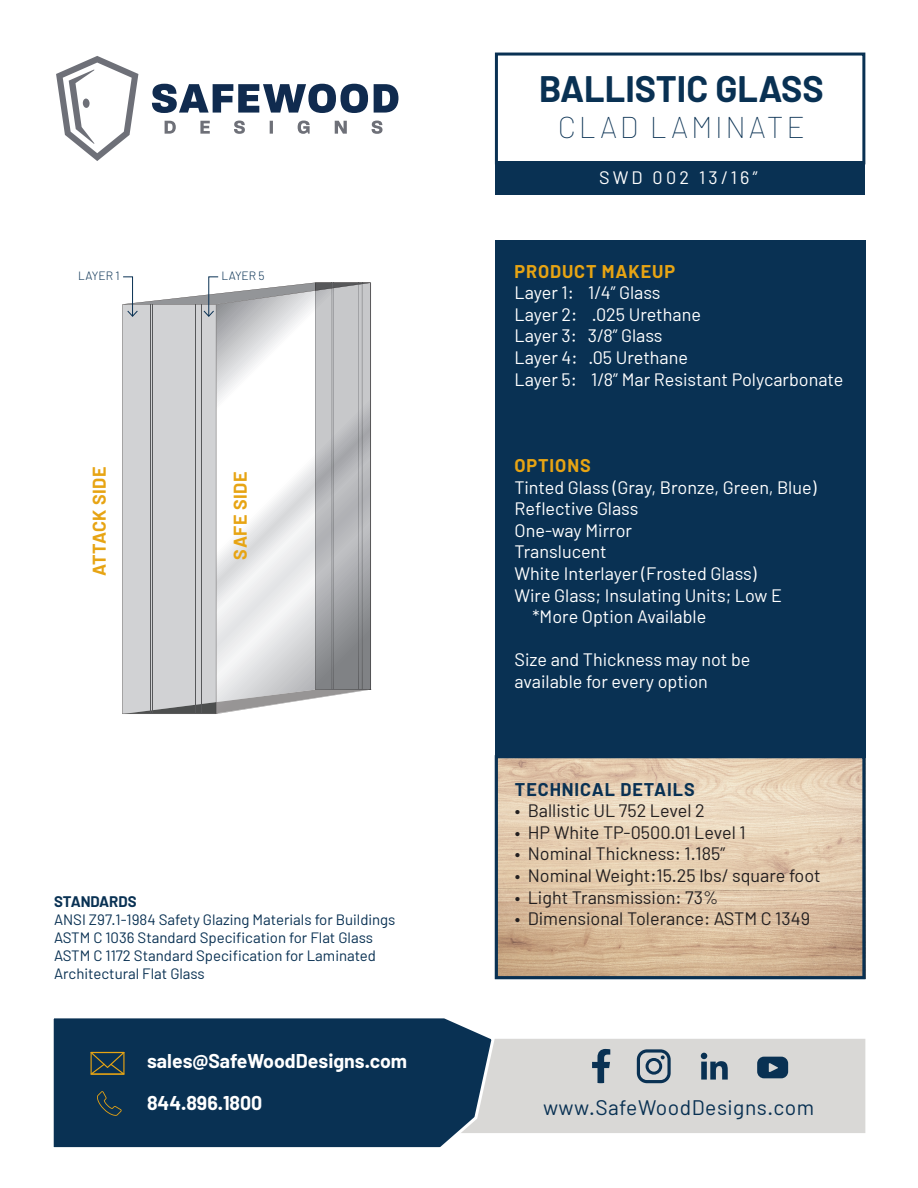
<style>
.page{position:relative;width:918px;height:1188px;background:#fff}
.page>*{position:absolute;margin:0;border:0;box-sizing:border-box;transform-origin:0 0}
.t1{font:700 36px "Barlow";color:#093153}
.t2{font:100 30px "Barlow";letter-spacing:.09em;color:#093153}
.t3{font:21px "Barlow";letter-spacing:.025em;color:#093153}
.t4{font:700 19.5px/42px "Barlow";color:#fff}
.t5{font:18px/21.6px "Barlow";color:#fff}
.t6{font:18px "Barlow";color:#231f20}
.t7{font:700 18px "Barlow";letter-spacing:.045em;color:#e7a413}
.t8{font:700 18px "Barlow";letter-spacing:.025em;color:#e7a413}
.t9{font:700 18px "Barlow";letter-spacing:.05em;color:#093153}
.t10{font:18px "Barlow";letter-spacing:.18em;color:#fff}
.t11{font:15px/18px "Barlow";color:#093153}
.t12{font:700 15px "Barlow";letter-spacing:-.005em;color:#093153}
.t13{font:300 12px "Barlow";letter-spacing:-.01em;color:#093153}
</style>
<div class="page">
<img style="left:499px;top:759px;width:362px;height:216px">
<div style="left:495px;top:240px;width:370px;height:517px;background:#093153"></div>
<div style="left:497px;top:1039px;width:368px;height:94px;background:#d9d8d6"></div>
<svg style="left:53px;top:1018px;width:444px;height:130px;background:#173d5d"></svg>
<svg style="left:97px;top:1091px;width:25px;height:25px"></svg>
<svg style="left:91px;top:1052px;width:34px;height:23px"></svg>
<svg style="left:152px;top:84px;width:216px;height:29px"></svg>
<svg style="left:374px;top:84px;width:24px;height:29px"></svg>
<svg style="left:165px;top:121px;width:218px;height:13px"></svg>
<svg style="left:56px;top:56px;width:82px;height:105px"></svg>
<div style="left:83px;top:98px;width:7px;height:10px;background:#6e7078;border-radius:50%"></div>
<svg style="left:701px;top:1053px;width:27px;height:27px"></svg>
<svg style="left:637px;top:1049px;width:34px;height:34px"></svg>
<svg style="left:592px;top:1049px;width:18px;height:34px"></svg>
<svg style="left:757px;top:1057px;width:31px;height:21px"></svg>
<div style="left:495px;top:755px;width:370px;height:224px;border:3px solid #093153"></div>
<div style="left:495px;top:53px;width:370px;height:111px;border:3px solid #093153"></div>
<div style="left:495px;top:161px;width:370px;height:34px;background:#093153"></div>
<svg style="left:122px;top:276px;width:249px;height:438px"></svg>
<p class="t13" style="left:78px;top:268px;width:43px">LAYER 1</p>
<p class="t8" style="left:88px;top:576px;width:111px;rotate:-90deg">ATTACK SIDE</p>
<p class="t13" style="left:221px;top:268px;width:45px">LAYER 5</p>
<p class="t8" style="left:229px;top:560px;width:89px;rotate:-90deg">SAFE SIDE</p>
<p class="t12" style="left:54px;top:892px;width:84px">STANDARDS</p>
<p class="t11" style="left:54px;top:910px;width:343px">ANSI Z97.1-1984 Safety Glazing Materials for Buildings ASTM C 1036 Standard Specification for Flat Glass ASTM C 1172 Standard Specification for Laminated Architectural Flat Glass</p>
<p class="t4" style="left:147px;top:1039px;width:262px">sales@SafeWoodDesigns.com<br>844.896.1800</p>
<h1 class="t1" style="left:539px;top:67px;width:286px">BALLISTIC GLASS</h1>
<h2 class="t2" style="left:558px;top:109px;width:249px">CLAD LAMINATE</h2>
<p class="t10" style="left:599px;top:166px;width:160px">SWD 002 13/16”</p>
<p class="t7" style="left:514px;top:260px;width:162px">PRODUCT MAKEUP</p>
<p class="t5" style="left:514px;top:281px;width:331px">Layer 1: 1/4” Glass<br>Layer 2: .025 Urethane<br>Layer 3: 3/8” Glass<br>Layer 4: .05 Urethane<br>Layer 5: 1/8” Mar Resistant Polycarbonate</p>
<p class="t7" style="left:514px;top:454px;width:78px">OPTIONS</p>
<p class="t5" style="left:514px;top:476px;width:303px">Tinted Glass (Gray, Bronze, Green, Blue)</p>
<p class="t5" style="left:514px;top:497px;width:125px">Reflective Glass</p>
<p class="t5" style="left:514px;top:519px;width:119px">One-way Mirror</p>
<p class="t5" style="left:514px;top:541px;width:94px">Translucent</p>
<p class="t5" style="left:514px;top:562px;width:244px">White Interlayer (Frosted Glass)</p>
<p class="t5" style="left:514px;top:584px;width:269px">Wire Glass; Insulating Units; Low E</p>
<p class="t5" style="left:532px;top:605px;width:175px">*More Option Available</p>
<p class="t5" style="left:514px;top:649px;width:237px">Size and Thickness may not be available for every option</p>
<p class="t9" style="left:515px;top:778px;width:181px">TECHNICAL DETAILS</p>
<p class="t6" style="left:515px;top:800px;width:191px">• Ballistic UL 752 Level 2</p>
<p class="t6" style="left:515px;top:821px;width:232px">• HP White TP-0500.01 Level 1</p>
<p class="t6" style="left:515px;top:843px;width:212px">• Nominal Thickness: 1.185”</p>
<p class="t6" style="left:515px;top:864px;width:307px">• Nominal Weight:15.25 lbs/ square foot</p>
<p class="t6" style="left:515px;top:886px;width:205px">• Light Transmission: 73%</p>
<p class="t6" style="left:515px;top:908px;width:297px">• Dimensional Tolerance: ASTM C 1349</p>
<p class="t3" style="left:543px;top:1094px;width:273px">www.SafeWoodDesigns.com</p>
</div>
